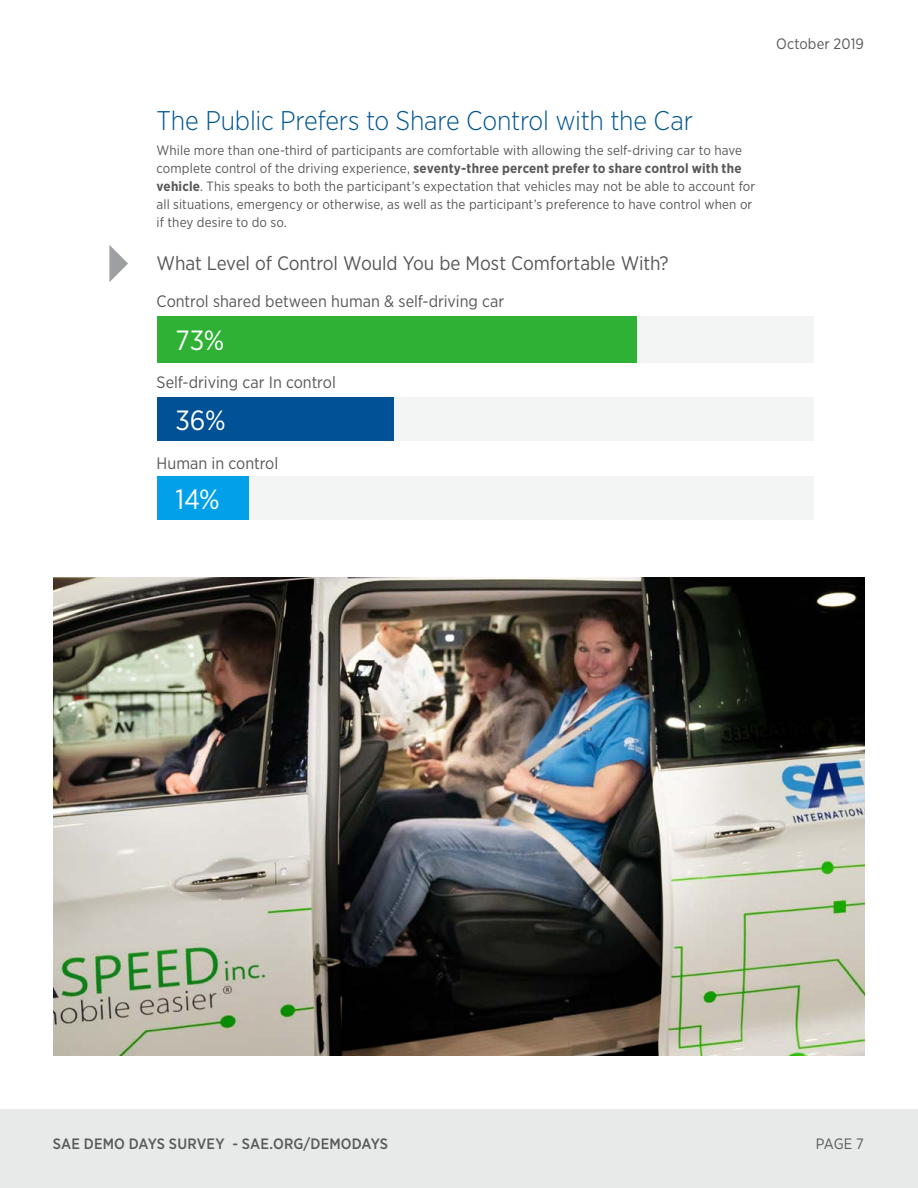
<style>
.page{position:relative;width:918px;height:1188px;background:#fff}
.page>*{position:absolute;margin:0;border:0;box-sizing:border-box;transform-origin:0 0}
.t1{font:27.75px "Gotham Narrow";color:#fff}
.t2{font:300 27px "Gotham Narrow";letter-spacing:-.01em;color:#005592}
.t3{font:19.5px "Gotham Narrow";letter-spacing:-.005em;color:#58595b}
.t4{font:16.5px "Gotham Narrow";color:#58595b}
.t5{font:500 15px "Gotham Narrow";letter-spacing:.01em;color:#58595b}
.t6{font:15px "Gotham Narrow";letter-spacing:.005em;color:#58595b}
.t7{font:13.5px/18px "Gotham Narrow";letter-spacing:.01em;color:#58595b}
.s1{font-weight:700}
</style>
<div class="page">
<div style="left:0;top:1109px;width:918px;height:79px;background:#e8e9e9"></div>
<div style="left:158px;top:316px;width:656px;height:46px;background:#f3f4f4"></div>
<div style="left:158px;top:397px;width:656px;height:44px;background:#f3f4f4"></div>
<div style="left:158px;top:476px;width:656px;height:44px;background:#f3f4f4"></div>
<div style="left:157px;top:476px;width:92px;height:44px;background:#01a0e9"></div>
<div style="left:157px;top:397px;width:236px;height:44px;background:#005195"></div>
<div style="left:157px;top:316px;width:479px;height:46px;background:#2eb135"></div>
<svg style="left:109px;top:245px;width:19px;height:37px"></svg>
<img style="left:53px;top:578px;width:812px;height:477px">
<p class="t6" style="left:776px;top:34px;width:89px">October 2019</p>
<h2 class="t2" style="left:157px;top:104px;width:538px">The Public Prefers to Share Control with the Car</h2>
<p class="t7" style="left:157px;top:141px;width:600px">While more than one-third of participants are comfortable with allowing the self-driving car to have complete control of the driving experience, <span class="s1">seventy-three percent prefer to share control with the vehicle</span>. This speaks to both the participant’s expectation that vehicles may not be able to account for all situations, emergency or otherwise, as well as the participant’s preference to have control when or if they desire to do so.</p>
<h3 class="t3" style="left:157px;top:251px;width:514px">What Level of Control Would You be Most Comfortable With?</h3>
<p class="t4" style="left:157px;top:291px;width:349px">Control shared between human &amp; self-driving car</p>
<h1 class="t1" style="left:176px;top:323px;width:50px">73%</h1>
<p class="t4" style="left:157px;top:372px;width:181px">Self-driving car In control</p>
<h1 class="t1" style="left:176px;top:403px;width:52px">36%</h1>
<p class="t4" style="left:157px;top:453px;width:123px">Human in control</p>
<h1 class="t1" style="left:176px;top:482px;width:46px">14%</h1>
<p class="t5" style="left:53px;top:1134px;width:337px">SAE DEMO DAYS SURVEY - SAE.ORG/DEMODAYS</p>
<p class="t6" style="left:816px;top:1135px;width:50px">PAGE 7</p>
</div>
